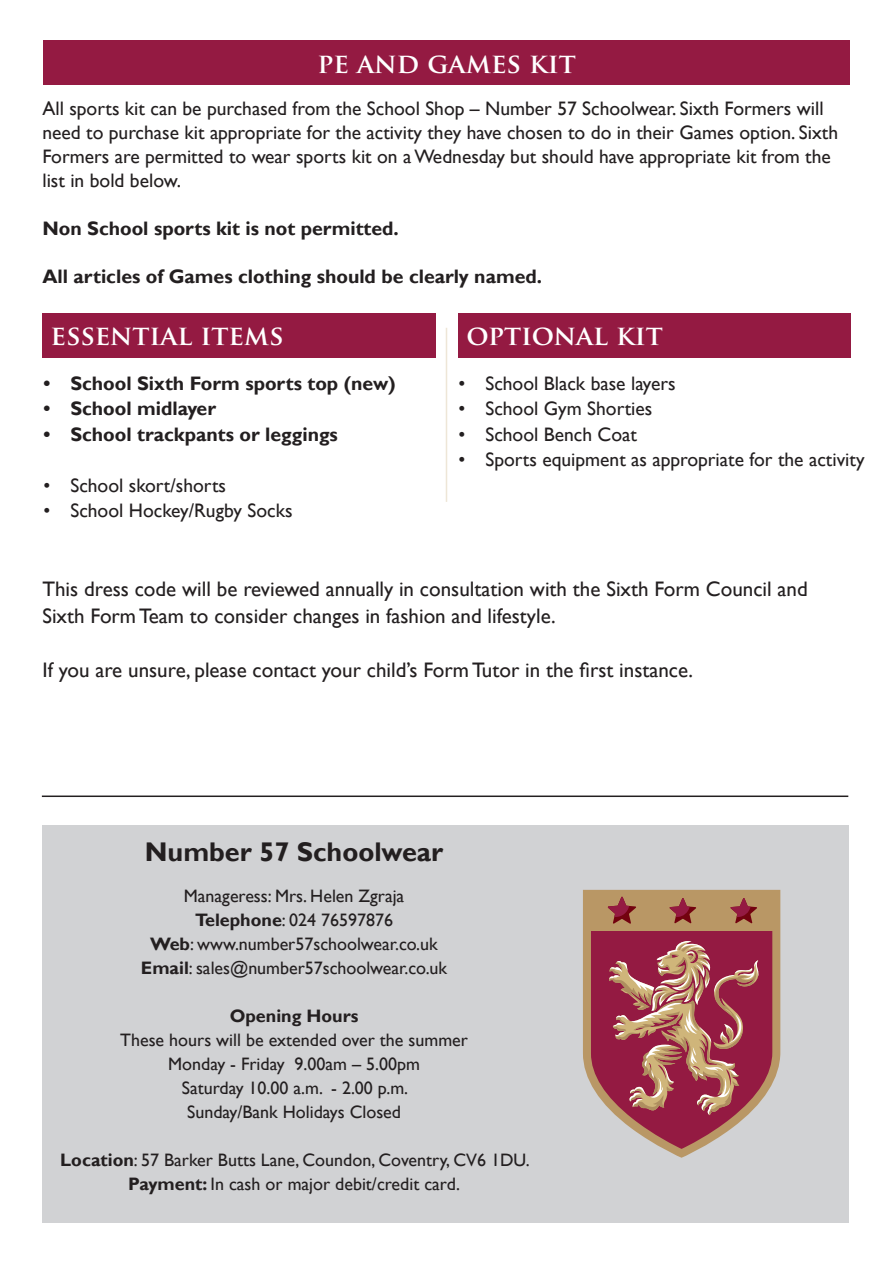
<style>
.page{position:relative;width:893px;height:1263px;background:#fff}
.page>*{position:absolute;margin:0;border:0;box-sizing:border-box;transform-origin:0 0}
.t1{font:700 27px "Trajan Pro";color:#fff}
.t2{font:700 27px "Gill Sans";color:#231f20}
.t3{font:21px/27px "Gill Sans";color:#231f20}
.t4{font:19.5px/24px "Gill Sans";color:#231f20}
.t5{font:700 19.5px "Gill Sans";color:#231f20}
.t6{font:18px/24px "Gill Sans";color:#231f20;text-align:center}
.t7{font:700 18px "Gill Sans";color:#231f20}
.s1{font-weight:700}
</style>
<div class="page">
<div style="left:42px;top:825px;width:806px;height:397px;background:#d1d2d4"></div>
<div style="left:43px;top:40px;width:807px;height:45px;background:#941a42"></div>
<hr style="left:42px;top:795px;width:806px;height:2px;background:#231f20">
<div style="left:42px;top:313px;width:394px;height:44px;background:#941a42"></div>
<div style="left:458px;top:313px;width:393px;height:44px;background:#941a42"></div>
<hr style="left:446px;top:328px;width:1px;height:174px;background:#eee6d7">
<svg style="left:583px;top:890px;width:197px;height:268px;fill:#b99765"></svg>
<svg style="left:589px;top:896px;width:185px;height:255px;background:#aa5f63"></svg>
<h1 class="t1" style="left:317px;top:52px;width:260px">PE AND GAMES KIT</h1>
<p class="t4" style="left:42px;top:98px;width:797px">All sports kit can be purchased from the School Shop – Number 57 Schoolwear. Sixth Formers will need to purchase kit appropriate for the activity they have chosen to do in their Games option. Sixth Formers are permitted to wear sports kit on a Wednesday but should have appropriate kit from the list in bold below.</p>
<p class="t5" style="left:42px;top:220px;width:358px">Non School sports kit is not permitted.</p>
<p class="t5" style="left:42px;top:268px;width:501px">All articles of Games clothing should be clearly named.</p>
<h1 class="t1" style="left:51px;top:324px;width:235px">ESSENTIAL ITEMS</h1>
<h1 class="t1" style="left:466px;top:324px;width:198px">OPTIONAL KIT</h1>
<p class="t5" style="left:43px;top:375px;width:354px">• School Sixth Form sports top (new)</p>
<p class="t5" style="left:43px;top:400px;width:174px">• School midlayer</p>
<p class="t5" style="left:43px;top:426px;width:296px">• School trackpants or leggings</p>
<p class="t4" style="left:43px;top:474px;width:184px">• School skort/shorts</p>
<p class="t4" style="left:43px;top:500px;width:251px">• School Hockey/Rugby Socks</p>
<p class="t4" style="left:458px;top:372px;width:219px">• School Black base layers</p>
<p class="t4" style="left:458px;top:398px;width:196px">• School Gym Shorties</p>
<p class="t4" style="left:458px;top:423px;width:180px">• School Bench Coat</p>
<p class="t4" style="left:458px;top:449px;width:408px">• Sports equipment as appropriate for the activity</p>
<p class="t3" style="left:42px;top:577px;width:767px">This dress code will be reviewed annually in consultation with the Sixth Form Council and<br>Sixth Form Team to consider changes in fashion and lifestyle.</p>
<p class="t3" style="left:42px;top:657px;width:652px">If you are unsure, please contact your child’s Form Tutor in the first instance.</p>
<h1 class="t2" style="left:145px;top:841px;width:300px">Number 57 Schoolwear</h1>
<p class="t6" style="left:141px;top:884px;width:308px">Manageress: Mrs. Helen Zgraja <span class="s1">Telephone</span>: 024 76597876<br><span class="s1">Web</span>: www.number57schoolwear.co.uk <span class="s1">Email</span>: sales@number57schoolwear.co.uk</p>
<p class="t7" style="left:230px;top:1008px;width:130px">Opening Hours</p>
<p class="t6" style="left:120px;top:1029px;width:349px">These hours will be extended over the summer Monday - Friday 9.00am – 5.00pm<br>Saturday 10.00 a.m. - 2.00 p.m.<br>Sunday/Bank Holidays Closed</p>
<p class="t6" style="left:60px;top:1149px;width:471px"><span class="s1">Location</span>: 57 Barker Butts Lane, Coundon, Coventry, CV6 1DU.<br><span class="s1">Payment:</span> In cash or major debit/credit card.</p>
</div>
